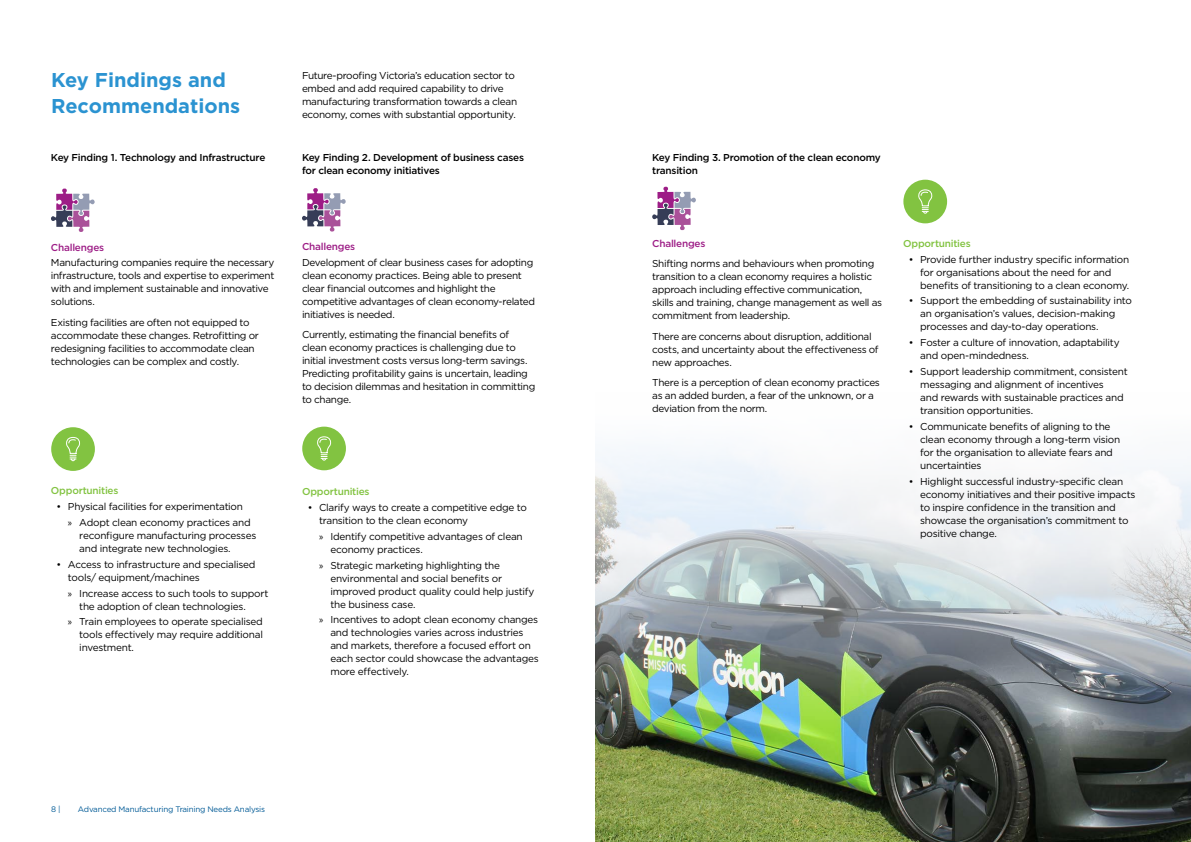
<style>
.page{position:relative;width:1191px;height:842px;background:#fff}
.page>*{position:absolute;margin:0;border:0;box-sizing:border-box;transform-origin:0 0}
.t1{font:700 20px/26px "Gotham";color:#2b93d1}
.t2{font:10px/13px "Gotham";letter-spacing:-.03em;color:#000}
.t3{font:500 10px/13px "Gotham";letter-spacing:-.025em;color:#000}
.t4{font:500 10px "Gotham";letter-spacing:-.02em;color:#82c341}
.t5{font:500 10px "Gotham";letter-spacing:-.02em;color:#9d1d86}
.t6{font:8px "Gotham";letter-spacing:-.025em;color:#005a96}
.s1{font-family:"Myriad Pro"}
</style>
<div class="page">
<svg style="left:51px;top:188px;width:44px;height:44px"></svg>
<div style="left:51px;top:427px;width:44px;height:44px;background:#82c341;border-radius:50%"></div>
<svg style="left:66px;top:436px;width:14px;height:26px"></svg>
<svg style="left:302px;top:188px;width:44px;height:44px"></svg>
<div style="left:302px;top:427px;width:44px;height:43px;background:#82c341;border-radius:50%"></div>
<svg style="left:317px;top:436px;width:14px;height:25px"></svg>
<img style="left:595px;top:450px;width:596px;height:392px">
<svg style="left:652px;top:186px;width:44px;height:44px"></svg>
<div style="left:903px;top:180px;width:44px;height:43px;background:#82c341;border-radius:50%"></div>
<svg style="left:918px;top:189px;width:14px;height:25px"></svg>
<h1 class="t1" style="left:51px;top:67px;width:190px">Key Findings and<br>Recommendations</h1>
<p class="t2" style="left:302px;top:69px;width:217px">Future-proofing Victoria’s education sector to embed and add required capability to drive manufacturing transformation towards a clean economy, comes with substantial opportunity.</p>
<p class="t3" style="left:51px;top:151px;width:216px">Key Finding 1. Technology and Infrastructure</p>
<p class="t3" style="left:302px;top:151px;width:223px">Key Finding 2. Development of business cases for clean economy initiatives</p>
<p class="t3" style="left:652px;top:151px;width:230px">Key Finding 3. Promotion of the clean economy transition</p>
<p class="t5" style="left:51px;top:241px;width:55px">Challenges</p>
<p class="t2" style="left:51px;top:256px;width:225px">Manufacturing companies require the necessary infrastructure, tools and expertise to experiment with and implement sustainable and innovative solutions.</p>
<p class="t2" style="left:51px;top:315px;width:209px">Existing facilities are often not equipped to accommodate these changes. Retrofitting or redesigning facilities to accommodate clean technologies can be complex and costly.</p>
<p class="t5" style="left:302px;top:240px;width:55px">Challenges</p>
<p class="t2" style="left:302px;top:256px;width:235px">Development of clear business cases for adopting clean economy practices. Being able to present clear financial outcomes and highlight the competitive advantages of clean economy-related initiatives is needed.</p>
<p class="t2" style="left:302px;top:328px;width:235px">Currently, estimating the financial benefits of clean economy practices is challenging due to initial investment costs versus long-term savings.<br>Predicting profitability gains is uncertain, leading to decision dilemmas and hesitation in committing to change.</p>
<p class="t4" style="left:51px;top:484px;width:69px">Opportunities</p>
<p class="t2" style="left:68px;top:498px;width:184px;line-height:15.8px;text-indent:-11px">• Physical facilities for experimentation<br><span class="s1">»</span> Adopt clean economy practices and</p>
<p class="t2" style="left:79px;top:529px;width:178px">reconfigure manufacturing processes and integrate new technologies.</p>
<p class="t2" style="left:68px;top:557px;width:189px;text-indent:-11px">• Access to infrastructure and specialised tools/ equipment/machines</p>
<p class="t2" style="left:79px;top:586px;width:191px;text-indent:-11px"><span class="s1">»</span> Increase access to such tools to support the adoption of clean technologies.</p>
<p class="t2" style="left:79px;top:615px;width:185px;text-align:justify;text-indent:-11px"><span class="s1">»</span> Train employees to operate specialised tools effectively may require additional investment.</p>
<p class="t4" style="left:302px;top:485px;width:69px">Opportunities</p>
<p class="t2" style="left:319px;top:501px;width:209px;text-indent:-11px">• Clarify ways to create a competitive edge to transition to the clean economy</p>
<p class="t2" style="left:330px;top:529px;width:194px;text-indent:-11px"><span class="s1">»</span> Identify competitive advantages of clean economy practices.</p>
<p class="t2" style="left:330px;top:558px;width:206px;text-indent:-11px"><span class="s1">»</span> Strategic marketing highlighting the environmental and social benefits or improved product quality could help justify the business case.</p>
<p class="t2" style="left:330px;top:613px;width:210px;text-indent:-11px"><span class="s1">»</span> Incentives to adopt clean economy changes and technologies varies across industries and markets, therefore a focused effort on each sector could showcase the advantages more effectively.</p>
<p class="t5" style="left:652px;top:237px;width:55px">Challenges</p>
<p class="t2" style="left:652px;top:257px;width:231px">Shifting norms and behaviours when promoting transition to a clean economy requires a holistic approach including effective communication, skills and training, change management as well as commitment from leadership.</p>
<p class="t2" style="left:652px;top:329px;width:228px">There are concerns about disruption, additional costs, and uncertainty about the effectiveness of new approaches.</p>
<p class="t2" style="left:652px;top:375px;width:229px">There is a perception of clean economy practices as an added burden, a fear of the unknown, or a deviation from the norm.</p>
<p class="t4" style="left:903px;top:237px;width:69px">Opportunities</p>
<p class="t2" style="left:920px;top:252px;width:211px;text-indent:-11px">• Provide further industry specific information for organisations about the need for and benefits of transitioning to a clean economy.</p>
<p class="t2" style="left:920px;top:294px;width:213px;text-indent:-11px">• Support the embedding of sustainability into an organisation’s values, decision-making processes and day-to-day operations.</p>
<p class="t2" style="left:920px;top:336px;width:201px;text-indent:-11px">• Foster a culture of innovation, adaptability and open-mindedness.</p>
<p class="t2" style="left:920px;top:365px;width:209px;text-indent:-11px">• Support leadership commitment, consistent messaging and alignment of incentives<br>and rewards with sustainable practices and transition opportunities.</p>
<p class="t2" style="left:920px;top:420px;width:202px;text-indent:-11px">• Communicate benefits of aligning to the clean economy through a long-term vision for the organisation to alleviate fears and uncertainties</p>
<p class="t2" style="left:920px;top:474px;width:217px;text-indent:-11px">• Highlight successful industry-specific clean economy initiatives and their positive impacts to inspire confidence in the transition and showcase the organisation’s commitment to positive change.</p>
<p class="t6" style="left:51px;top:803px;width:11px">8 |</p>
<p class="t6" style="left:78px;top:803px;width:189px">Advanced Manufacturing Training Needs Analysis</p>
</div>
